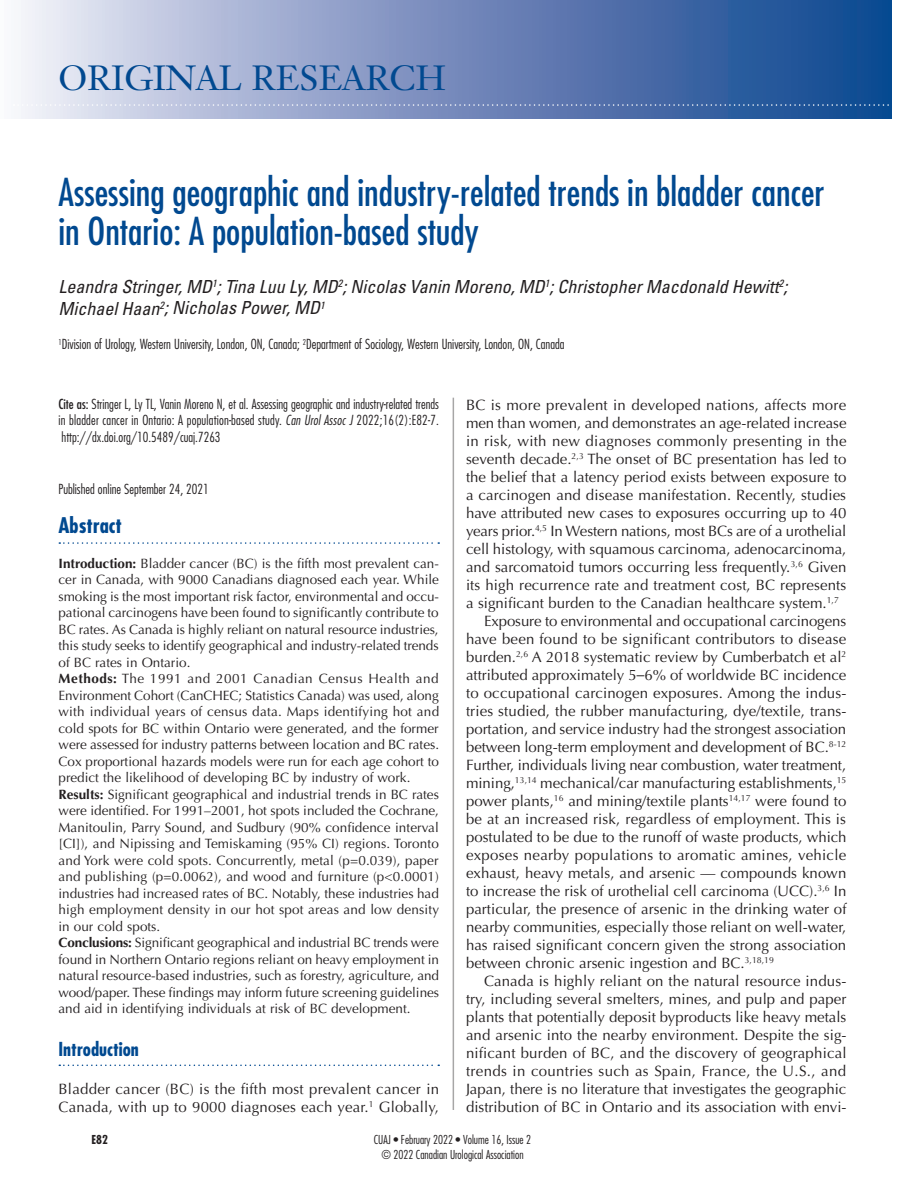
<style>
.page{position:relative;width:905px;height:1202px;background:#fff}
.page>*{position:absolute;margin:0;border:0;box-sizing:border-box;transform-origin:0 0}
.t1{font:condensed 37.5px/39px "Futura";color:#014990}
.t2{font:34.5px "Janson Text";letter-spacing:.315em;color:#014990}
.t3{font:700 condensed 21px "Futura";color:#014990}
.t4{font:700 condensed 18.75px "Futura";color:#014990}
.t5{font:italic condensed 18px/21px "Univers";color:#231f20}
.t6{font:15px/18px "Optima";color:#231f20}
.t7{font:15px "Optima";letter-spacing:.02em;color:#231f20}
.t8{font:13.5px/16.5px "Optima";color:#231f20}
.t9{font:300 condensed 13.5px/16.5px "Futura";color:#231f20;text-align:justify}
.t10{font:300 condensed 12px/14.4px "Futura";color:#231f20;text-align:center}
.t11{font:700 condensed 12px "Futura";color:#231f20}
.s1{font-weight:400}
.s2{font-style:italic}
.s3{font-weight:700}
.s4{font-family:"Century Gothic"}
</style>
<div class="page">
<svg style="left:21px;top:0;width:870px;height:118px;background:#7890be"></svg>
<hr style="left:452px;top:398px;width:2px;height:712px;background:#231f20">
<svg style="left:59px;top:542px;width:380px;height:2px"></svg>
<svg style="left:59px;top:1064px;width:380px;height:2px"></svg>
<svg style="left:21px;top:104px;width:871px;height:2px;background:#8fa3c9"></svg>
<h2 class="t2" style="left:58px;top:56px;width:389px">ORIGINAL RESEARCH</h2>
<h1 class="t1" style="left:58px;top:172px;width:767px">Assessing geographic and industry-related trends in bladder cancer in Ontario: A population-based study</h1>
<p class="t5" style="left:58px;top:276px;width:730px">Leandra Stringer, MD<sup>1</sup>; Tina Luu Ly, MD<sup>2</sup>; Nicolas Vanin Moreno, MD<sup>1</sup>; Christopher Macdonald Hewitt<sup>2</sup>;<br>Michael Haan<sup>2</sup>; Nicholas Power, MD<sup>1</sup></p>
<p class="t9" style="left:58px;top:335px;width:507px"><sup>1</sup>Division of Urology, Western University, London, ON, Canada; <sup>2</sup>Department of Sociology, Western University, London, ON, Canada</p>
<p class="t9" style="left:58px;top:395px;width:382px"><span class="s1">Cite as:</span> Stringer L, Ly TL, Vanin Moreno N, et al. Assessing geographic and industry-related trends in bladder cancer in Ontario: A population-based study. <span class="s2">Can Urol Assoc J</span> 2022;16(2):E82-7. http://dx.doi.org/10.5489/cuaj.7263</p>
<p class="t9" style="left:58px;top:481px;width:152px">Published online September 24, 2021</p>
<h3 class="t3" style="left:58px;top:512px;width:65px">Abstract</h3>
<p class="t8" style="left:58px;top:555px;width:382px"><span class="s3">Introduction:</span> Bladder cancer (BC) is the fifth most prevalent can&shy;cer in Canada, with 9000 Canadians diagnosed each year. While smoking is the most important risk factor, environmental and occu&shy;pational carcinogens have been found to significantly contribute to BC rates. As Canada is highly reliant on natural resource industries, this study seeks to identify geographical and industry-related trends of BC rates in Ontario.<br><span class="s3">Methods:</span> The 1991 and 2001 Canadian Census Health and Environment Cohort (CanCHEC; Statistics Canada) was used, along with individual years of census data. Maps identifying hot and cold spots for BC within Ontario were generated, and the former were assessed for industry patterns between location and BC rates.<br>Cox proportional hazards models were run for each age cohort to predict the likelihood of developing BC by industry of work.<br><span class="s3">Results:</span> Significant geographical and industrial trends in BC rates were identified. For 1991–2001, hot spots included the Cochrane, Manitoulin, Parry Sound, and Sudbury (90% confidence interval [CI]), and Nipissing and Temiskaming (95% CI) regions. Toronto and York were cold spots. Concurrently, metal (p=0.039), paper and publishing (p=0.0062), and wood and furniture (p&lt;0.0001) industries had increased rates of BC. Notably, these industries had high employment density in our hot spot areas and low density in our cold spots.<br><span class="s3">Conclusions:</span> Significant geographical and industrial BC trends were found in Northern Ontario regions reliant on heavy employment in natural resource-based industries, such as forestry, agriculture, and wood/paper. These findings may inform future screening guidelines and aid in identifying individuals at risk of BC development.</p>
<p class="t4" style="left:58px;top:1036px;width:82px">Introduction</p>
<p class="t6" style="left:58px;top:1080px;width:382px">Bladder cancer (BC) is the fifth most prevalent cancer in<br>Canada, with up to 9000 diagnoses each year.<sup>1</sup> Globally,</p>
<p class="t6" style="left:466px;top:396px;width:382px">BC is more prevalent in developed nations, affects more</p>
<p class="t6" style="left:466px;top:414px;width:382px">men than women, and demonstrates an age-related increase</p>
<p class="t7" style="left:466px;top:432px;width:382px">in risk, with new diagnoses commonly presenting in the</p>
<p class="t6" style="left:466px;top:450px;width:382px">seventh decade.<sup>2,3</sup> The onset of BC presentation has led to</p>
<p class="t6" style="left:466px;top:468px;width:382px">the belief that a latency period exists between exposure to</p>
<p class="t6" style="left:466px;top:486px;width:381px">a carcinogen and disease manifestation. Recently, studies</p>
<p class="t6" style="left:466px;top:504px;width:382px">have attributed new cases to exposures occurring up to 40</p>
<p class="t6" style="left:466px;top:522px;width:382px">years prior.<sup>4,5</sup> In Western nations, most BCs are of a urothelial</p>
<p class="t6" style="left:466px;top:540px;width:382px">cell histology, with squamous carcinoma, adenocarcinoma,</p>
<p class="t6" style="left:466px;top:558px;width:382px">and sarcomatoid tumors occurring less frequently.<sup>3,6</sup> Given</p>
<p class="t6" style="left:466px;top:576px;width:382px">its high recurrence rate and treatment cost, BC represents</p>
<p class="t6" style="left:466px;top:594px;width:374px">a significant burden to the Canadian healthcare system.<sup>1,7</sup></p>
<p class="t6" style="left:484px;top:612px;width:363px">Exposure to environmental and occupational carcinogens</p>
<p class="t6" style="left:466px;top:630px;width:382px">have been found to be significant contributors to disease</p>
<p class="t6" style="left:466px;top:648px;width:382px">burden.<sup>2,6</sup> A 2018 systematic review by Cumberbatch et al<sup>2</sup></p>
<p class="t6" style="left:466px;top:666px;width:382px">attributed approximately 5<span class="s4">–</span>6% of worldwide BC incidence</p>
<p class="t6" style="left:466px;top:684px;width:382px">to occupational carcinogen exposures. Among the indus-</p>
<p class="t6" style="left:466px;top:702px;width:382px">tries studied, the rubber manufacturing, dye/textile, trans-</p>
<p class="t6" style="left:466px;top:720px;width:381px">portation, and service industry had the strongest association</p>
<p class="t6" style="left:466px;top:738px;width:382px">between long-term employment and development of BC.<sup>8-12</sup></p>
<p class="t6" style="left:466px;top:756px;width:381px">Further, individuals living near combustion, water treatment,</p>
<p class="t6" style="left:466px;top:774px;width:382px">mining,<sup>13,14</sup> mechanical/car manufacturing establishments,<sup>15</sup></p>
<p class="t6" style="left:466px;top:792px;width:382px">power plants,<sup>16</sup> and mining/textile plants<sup>14,17</sup> were found to</p>
<p class="t6" style="left:466px;top:810px;width:381px">be at an increased risk, regardless of employment. This is</p>
<p class="t6" style="left:466px;top:828px;width:382px">postulated to be due to the runoff of waste products, which</p>
<p class="t7" style="left:466px;top:846px;width:382px">exposes nearby populations to aromatic amines, vehicle</p>
<p class="t6" style="left:466px;top:864px;width:382px">exhaust, heavy metals, and arsenic — compounds known</p>
<p class="t6" style="left:466px;top:882px;width:382px">to increase the risk of urothelial cell carcinoma (UCC).<sup>3,6</sup> In</p>
<p class="t6" style="left:466px;top:900px;width:382px">particular, the presence of arsenic in the drinking water of</p>
<p class="t6" style="left:466px;top:918px;width:382px">nearby communities, especially those reliant on well-water,</p>
<p class="t6" style="left:466px;top:936px;width:382px">has raised significant concern given the strong association</p>
<p class="t6" style="left:466px;top:954px;width:309px">between chronic arsenic ingestion and BC.<sup>3,18,19</sup></p>
<p class="t6" style="left:484px;top:972px;width:364px">Canada is highly reliant on the natural resource indus-</p>
<p class="t6" style="left:466px;top:990px;width:382px">try, including several smelters, mines, and pulp and paper</p>
<p class="t6" style="left:466px;top:1008px;width:382px">plants that potentially deposit byproducts like heavy metals</p>
<p class="t6" style="left:466px;top:1026px;width:382px">and arsenic into the nearby environment. Despite the sig-</p>
<p class="t6" style="left:466px;top:1044px;width:382px">nificant burden of BC, and the discovery of geographical</p>
<p class="t7" style="left:466px;top:1062px;width:381px">trends in countries such as Spain, France, the U.S., and</p>
<p class="t6" style="left:466px;top:1080px;width:382px">Japan, there is no literature that investigates the geographic</p>
<p class="t6" style="left:466px;top:1098px;width:382px">distribution of BC in Ontario and its association with envi-</p>
<p class="t11" style="left:92px;top:1131px;width:18px">E82</p>
<p class="t10" style="left:374px;top:1132px;width:159px">CUAJ • February 2022 • Volume 16, Issue 2 © 2022 Canadian Urological Association</p>
</div>
